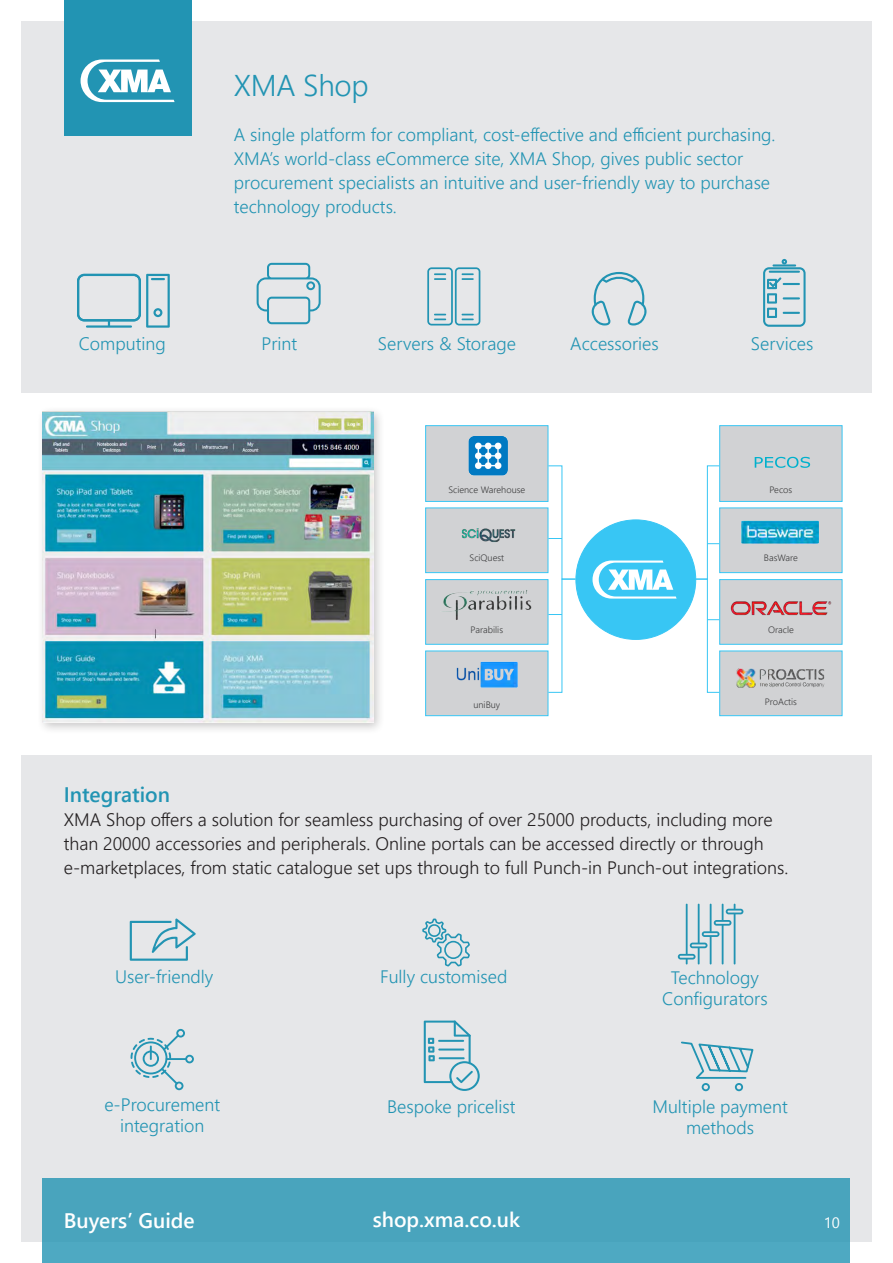
<style>
.page{position:relative;width:893px;height:1263px;background:#fff}
.page>*{position:absolute;margin:0;border:0;box-sizing:border-box;transform-origin:0 0}
.Title2{font:300 30px "Segoe UI";letter-spacing:-.01em;color:#2294b3}
.Heading2{font:600 21px "Segoe UI";color:#fff}
.Heading2-2{font:600 21px "Segoe UI";color:#2294b3}
.Sub_Heading{font:300 18px/24px "Segoe UI";color:#231f20}
.Sub_Heading2{font:300 18px/24px "Segoe UI";color:#2294b3}
.Body_Copy{font:300 18px/21px "Segoe UI";color:#2294b3;text-align:center}
.Sub_Heading-2{font:300 9.3px "Segoe UI";color:#3e3e3f}
</style>
<div class="page">
<div style="left:21px;top:21px;width:851px;height:1221px;background:#e6e7e9"></div>
<div style="left:43px;top:1178px;width:807px;height:85px;background:#49a4bd"></div>
<div style="left:64px;top:0;width:127px;height:136px;background:#2294b3"></div>
<svg style="left:81px;top:60px;width:94px;height:42px"></svg>
<div style="left:0;top:393px;width:893px;height:362px;background:#fff"></div>
<svg style="left:77px;top:274px;width:93px;height:54px"></svg>
<svg style="left:257px;top:263px;width:64px;height:61px"></svg>
<svg style="left:427px;top:267px;width:53px;height:58px"></svg>
<svg style="left:591px;top:272px;width:56px;height:53px"></svg>
<svg style="left:763px;top:259px;width:43px;height:68px"></svg>
<svg style="left:130px;top:918px;width:66px;height:43px"></svg>
<svg style="left:422px;top:918px;width:48px;height:48px"></svg>
<svg style="left:678px;top:904px;width:65px;height:60px"></svg>
<svg style="left:131px;top:1029px;width:63px;height:61px"></svg>
<svg style="left:424px;top:1020px;width:56px;height:71px"></svg>
<svg style="left:681px;top:1041px;width:73px;height:51px"></svg>
<div style="left:576px;top:520px;width:120px;height:119px;background:#38c6f4;border-radius:50%"></div>
<div style="left:425px;top:425px;width:123px;height:77px;background:#d1d2d4;border:1px solid #38c6f4"></div>
<div style="left:425px;top:507px;width:123px;height:66px;background:#d1d2d4;border:1px solid #38c6f4"></div>
<div style="left:425px;top:579px;width:123px;height:66px;background:#d1d2d4;border:1px solid #38c6f4"></div>
<div style="left:425px;top:650px;width:123px;height:66px;background:#d1d2d4;border:1px solid #38c6f4"></div>
<div style="left:719px;top:425px;width:123px;height:77px;background:#d1d2d4;border:1px solid #38c6f4"></div>
<div style="left:719px;top:507px;width:123px;height:66px;background:#d1d2d4;border:1px solid #38c6f4"></div>
<div style="left:719px;top:579px;width:123px;height:66px;background:#d1d2d4;border:1px solid #38c6f4"></div>
<div style="left:719px;top:650px;width:123px;height:66px;background:#d1d2d4;border:1px solid #38c6f4"></div>
<svg style="left:592px;top:560px;width:85px;height:39px"></svg>
<img style="left:468px;top:436px;width:40px;height:40px">
<img style="left:461px;top:528px;width:55px;height:14px">
<img style="left:443px;top:590px;width:89px;height:30px">
<img style="left:456px;top:661px;width:62px;height:27px">
<img style="left:736px;top:668px;width:89px;height:20px">
<img style="left:742px;top:521px;width:77px;height:22px">
<img style="left:730px;top:601px;width:102px;height:14px">
<svg style="left:548px;top:465px;width:28px;height:228px"></svg>
<svg style="left:695px;top:465px;width:25px;height:228px"></svg>
<svg style="left:755px;top:457px;width:55px;height:11px"></svg>
<div style="left:37px;top:406px;width:348px;height:329px;background:#231f20;opacity:.25"></div>
<img style="left:43px;top:412px;width:330px;height:311px">
<p class="Title2" style="left:234px;top:57px;width:136px">XMA Shop</p>
<p class="Sub_Heading2" style="left:234px;top:121px;width:543px">A single platform for compliant, cost-effective and efficient purchasing.<br>XMA’s world-class eCommerce site, XMA Shop, gives public sector procurement specialists an intuitive and user-friendly way to purchase technology products.</p>
<p class="Body_Copy" style="left:79px;top:331px;width:88px">Computing</p>
<p class="Body_Copy" style="left:261px;top:331px;width:37px">Print</p>
<p class="Body_Copy" style="left:378px;top:331px;width:140px">Servers &amp; Storage</p>
<p class="Body_Copy" style="left:570px;top:331px;width:90px">Accessories</p>
<p class="Body_Copy" style="left:751px;top:331px;width:64px">Services</p>
<p class="Sub_Heading-2" style="left:448px;top:481px;width:78px">Science Warehouse</p>
<p class="Sub_Heading-2" style="left:769px;top:481px;width:24px">Pecos</p>
<p class="Sub_Heading-2" style="left:470px;top:549px;width:36px">SciQuest</p>
<p class="Sub_Heading-2" style="left:764px;top:549px;width:36px">BasWare</p>
<p class="Sub_Heading-2" style="left:471px;top:621px;width:34px">Parabilis</p>
<p class="Sub_Heading-2" style="left:768px;top:621px;width:27px">Oracle</p>
<p class="Sub_Heading-2" style="left:473px;top:696px;width:28px">uniBuy</p>
<p class="Sub_Heading-2" style="left:765px;top:692px;width:34px">ProActis</p>
<p class="Heading2-2" style="left:64px;top:775px;width:108px">Integration</p>
<p class="Sub_Heading" style="left:64px;top:806px;width:726px">XMA Shop offers a solution for seamless purchasing of over 25000 products, including more than 20000 accessories and peripherals. Online portals can be accessed directly or through e-marketplaces, from static catalogue set ups through to full Punch-in Punch-out integrations.</p>
<p class="Body_Copy" style="left:115px;top:965px;width:100px">User-friendly</p>
<p class="Body_Copy" style="left:662px;top:965px;width:107px">Technology<br>Configurators</p>
<p class="Body_Copy" style="left:380px;top:965px;width:129px">Fully customised</p>
<p class="Body_Copy" style="left:104px;top:1092px;width:117px">e-Procurement integration</p>
<p class="Body_Copy" style="left:652px;top:1094px;width:137px">Multiple payment methods</p>
<p class="Body_Copy" style="left:387px;top:1094px;width:130px">Bespoke pricelist</p>
<p class="Heading2" style="left:64px;top:1201px;width:132px">Buyers’ Guide</p>
<p class="Heading2" style="left:373px;top:1200px;width:149px">shop.xma.co.uk</p>
</div>
